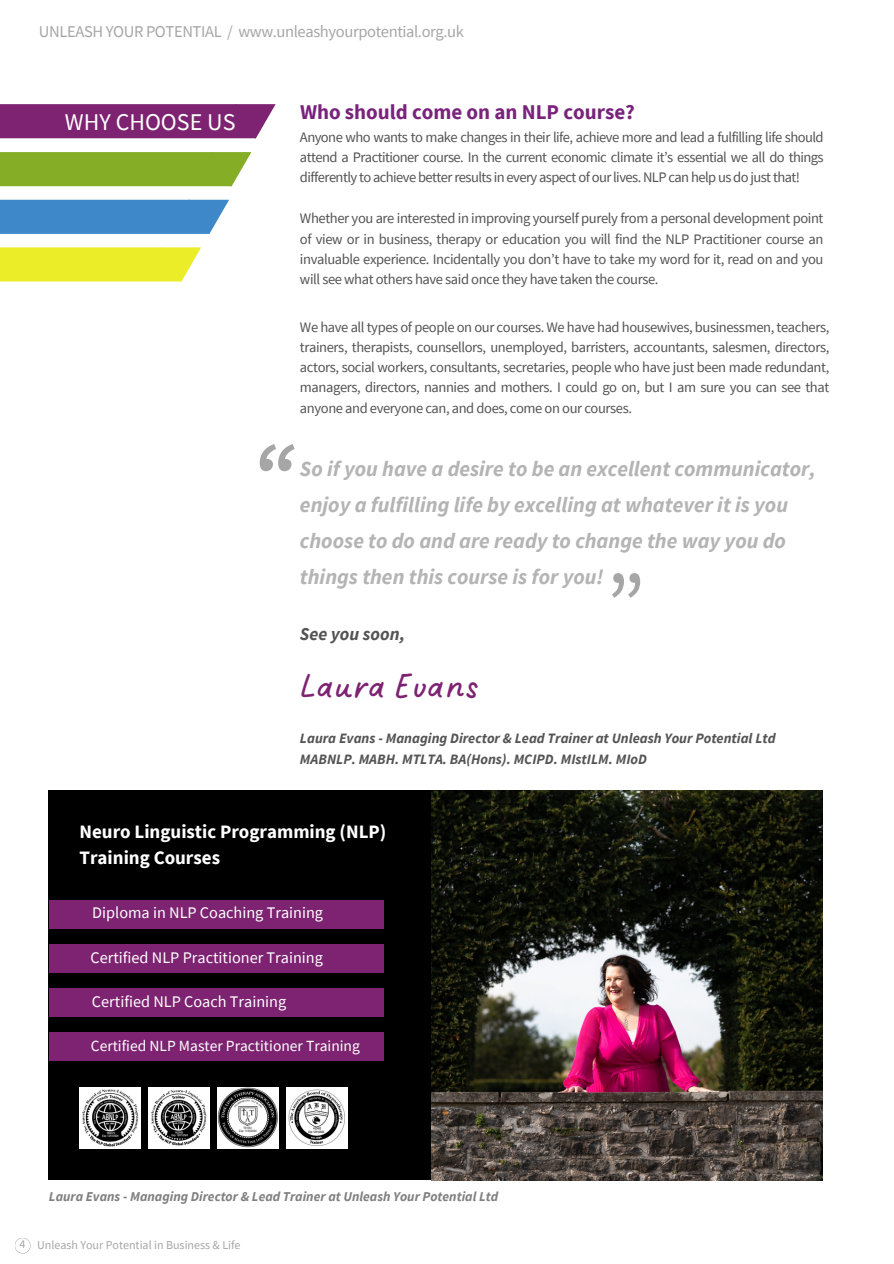
<style>
.page{position:relative;width:894px;height:1264px;background:#fff}
.page>*{position:absolute;margin:0;border:0;box-sizing:border-box;transform-origin:0 0}
.t1{font:92.1px "Source Sans Pro";color:#a6a6a6}
.t2{font:italic 700 84.45px "Source Sans Pro";color:#a6a6a6}
.t3{font:36.9px "DO Sans Slanted";letter-spacing:-.025em;color:#7d2371}
.t4{font:24px "Source Sans Pro";color:#fff}
.t5{font:italic 700 21.45px/36px "Source Sans Pro";color:#b4b4b4}
.t6{font:700 21px "Source Sans Pro";color:#7a237d}
.t7{font:700 18.9px/25.7px "Source Sans Pro";color:#fff}
.t8{font:italic 700 18px "Source Sans Pro";color:#545454}
.t9{font:16.5px "Source Sans Pro";letter-spacing:-.025em;color:#a6a6a6}
.t10{font:16.2px "Source Sans Pro";color:#fff}
.t11{font:15.45px "Source Sans Pro";color:#fff}
.t12{font:14.55px/20.2px "Source Sans Pro";letter-spacing:-.025em;color:#545454;text-align:justify}
.t13{font:italic 700 14.25px/21.3px "Source Sans Pro";color:#545454}
.t14{font:italic 700 13.5px "Source Sans Pro";color:#808080}
.t15{font:12px "Source Sans Pro";color:#a6a6a6}
</style>
<div class="page">
<svg style="left:256px;top:104px;width:19px;height:34px"></svg>
<div style="left:0;top:104px;width:256px;height:34px;background:#7d2371"></div>
<svg style="left:231px;top:152px;width:20px;height:34px"></svg>
<div style="left:0;top:152px;width:231px;height:34px;background:#85ad26"></div>
<svg style="left:209px;top:200px;width:20px;height:34px"></svg>
<div style="left:0;top:200px;width:209px;height:34px;background:#3e88c9"></div>
<svg style="left:181px;top:247px;width:20px;height:34px"></svg>
<div style="left:0;top:247px;width:181px;height:34px;background:#ebed28"></div>
<div style="left:49px;top:790px;width:390px;height:389px;background:#000"></div>
<div style="left:49px;top:900px;width:334px;height:29px;background:#7d2371"></div>
<img style="left:431px;top:790px;width:390px;height:390px">
<img style="left:79px;top:1087px;width:61px;height:61px">
<img style="left:148px;top:1087px;width:61px;height:61px">
<img style="left:217px;top:1087px;width:61px;height:61px">
<img style="left:286px;top:1087px;width:61px;height:61px">
<div style="left:49px;top:944px;width:334px;height:29px;background:#7d2371"></div>
<div style="left:49px;top:988px;width:334px;height:29px;background:#7d2371"></div>
<div style="left:49px;top:1032px;width:334px;height:28px;background:#7d2371"></div>
<svg style="left:15px;top:1238px;width:16px;height:15px"></svg>
<p class="t9" style="left:39px;top:21px;width:426px">UNLEASH YOUR POTENTIAL / www.unleashyourpotential.org.uk</p>
<p class="t4" style="left:65px;top:106px;width:172px">WHY CHOOSE US</p>
<h3 class="t6" style="left:300px;top:98px;width:336px">Who should come on an NLP course?</h3>
<p class="t12" style="left:300px;top:126px;width:525px">Anyone who wants to make changes in their life, achieve more and lead a fulfilling life should attend a Practitioner course. In the current economic climate it’s essential we all do things differently to achieve better results in every aspect of our lives. NLP can help us do just that!</p>
<h4 class="t12" style="left:300px;top:208px;width:525px">Whether you are interested in improving yourself purely from a personal development point of view or in business, therapy or education you will find the NLP Practitioner course an invaluable experience. Incidentally you don’t have to take my word for it, read on and you will see what others have said once they have taken the course.</h4>
<h1 class="t12" style="left:300px;top:316px;width:530px">We have all types of people on our courses. We have had housewives, businessmen, teachers, trainers, therapists, counsellors, unemployed, barristers, accountants, salesmen, directors, actors, social workers, consultants, secretaries, people who have just been made redundant, managers, directors, nannies and mothers. I could go on, but I am sure you can see that anyone and everyone can, and does, come on our courses.</h1>
<h6 class="t2" style="left:251px;top:418px;width:45px">“</h6>
<h5 class="t5" style="left:300px;top:450px;width:517px">So if you have a desire to be an excellent communicator, enjoy a fulfilling life by excelling at whatever it is you choose to do and are ready to change the way you do things then this course is for you!</h5>
<h5 class="t8" style="left:300px;top:622px;width:106px">See you soon,</h5>
<h4 class="t1" style="left:606px;top:547px;width:41px">”</h4>
<p class="t3" style="left:298px;top:664px;width:183px">Laura Evans</p>
<p class="t13" style="left:300px;top:727px;width:477px">Laura Evans - Managing Director &amp; Lead Trainer at Unleash Your Potential Ltd<br>MABNLP. MABH. MTLTA. BA(Hons). MCIPD. MIstILM. MIoD</p>
<h5 class="t7" style="left:79px;top:818px;width:308px">Neuro Linguistic Programming (NLP)<br>Training Courses</h5>
<h5 class="t10" style="left:92px;top:902px;width:232px">Diploma in NLP Coaching Training</h5>
<p class="t10" style="left:90px;top:947px;width:234px">Certified NLP Practitioner Training</p>
<p class="t10" style="left:92px;top:990px;width:196px">Certified NLP Coach Training</p>
<p class="t11" style="left:91px;top:1035px;width:270px">Certified NLP Master Practitioner Training</p>
<p class="t14" style="left:49px;top:1187px;width:450px">Laura Evans - Managing Director &amp; Lead Trainer at Unleash Your Potential Ltd</p>
<h6 class="t15" style="left:20px;top:1236px;width:7px">4</h6>
<p class="t15" style="left:37px;top:1237px;width:205px">Unleash Your Potential in Business &amp; Life</p>
</div>
